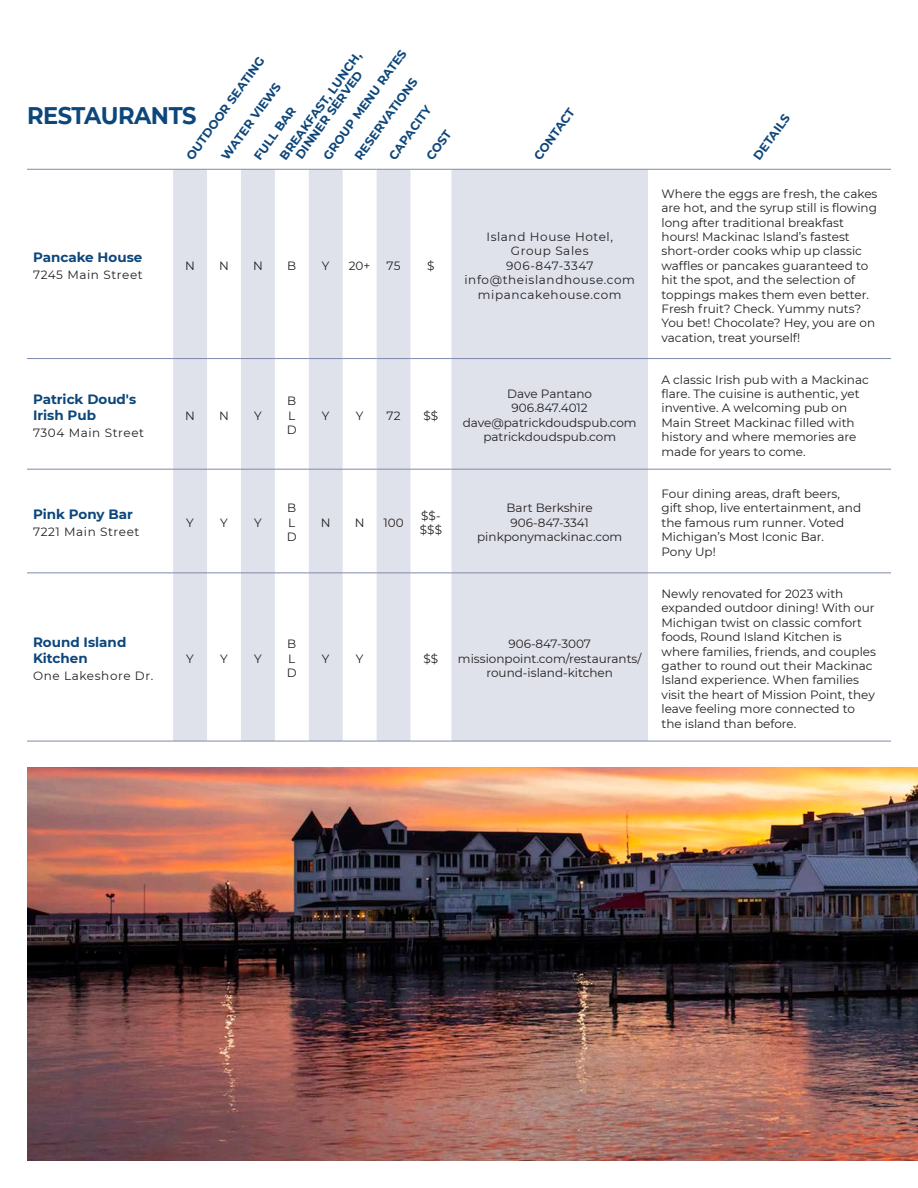
<style>
.page{position:relative;width:918px;height:1188px;background:#fff}
.page>*{position:absolute;margin:0;border:0;box-sizing:border-box;transform-origin:0 0}
.t1{font:700 24px "Montserrat";letter-spacing:-.02em;color:#0d467b;scale:.94 1}
.t2{font:700 13.5px/16.2px "Montserrat";color:#0d467b}
.t3{font:12px/14.4px "Montserrat";color:#231f20}
.t4{font:12px/14.4px "Montserrat";letter-spacing:.05em;color:#231f20;text-align:center}
.t5{font:700 12px "Montserrat";color:#0d467b}
</style>
<div class="page">
<img style="left:27px;top:767px;width:891px;height:394px">
<svg style="left:173px;top:170px;width:475px;height:571px;fill:#dfe1eb"></svg>
<hr style="left:27px;top:169px;width:146px;height:1px;background:#8189ad">
<hr style="left:173px;top:169px;width:34px;height:1px;background:#8189ad">
<hr style="left:207px;top:169px;width:34px;height:1px;background:#8189ad">
<hr style="left:241px;top:169px;width:34px;height:1px;background:#8189ad">
<hr style="left:275px;top:169px;width:34px;height:1px;background:#8189ad">
<hr style="left:309px;top:169px;width:34px;height:1px;background:#8189ad">
<hr style="left:343px;top:169px;width:34px;height:1px;background:#8189ad">
<hr style="left:377px;top:169px;width:34px;height:1px;background:#8189ad">
<hr style="left:411px;top:169px;width:40px;height:1px;background:#8189ad">
<hr style="left:451px;top:169px;width:197px;height:1px;background:#8189ad">
<hr style="left:648px;top:169px;width:243px;height:1px;background:#8189ad">
<hr style="left:27px;top:358px;width:146px;height:1px;background:#8189ad">
<hr style="left:173px;top:358px;width:34px;height:1px;background:#8189ad">
<hr style="left:207px;top:358px;width:34px;height:1px;background:#8189ad">
<hr style="left:241px;top:358px;width:34px;height:1px;background:#8189ad">
<hr style="left:275px;top:358px;width:34px;height:1px;background:#8189ad">
<hr style="left:309px;top:358px;width:34px;height:1px;background:#8189ad">
<hr style="left:343px;top:358px;width:34px;height:1px;background:#8189ad">
<hr style="left:377px;top:358px;width:34px;height:1px;background:#8189ad">
<hr style="left:411px;top:358px;width:40px;height:1px;background:#8189ad">
<hr style="left:451px;top:358px;width:197px;height:1px;background:#8189ad">
<hr style="left:648px;top:358px;width:243px;height:1px;background:#8189ad">
<hr style="left:27px;top:469px;width:146px;height:1px;background:#8189ad">
<hr style="left:173px;top:469px;width:34px;height:1px;background:#8189ad">
<hr style="left:207px;top:469px;width:34px;height:1px;background:#8189ad">
<hr style="left:241px;top:469px;width:34px;height:1px;background:#8189ad">
<hr style="left:275px;top:469px;width:34px;height:1px;background:#8189ad">
<hr style="left:309px;top:469px;width:34px;height:1px;background:#8189ad">
<hr style="left:343px;top:469px;width:34px;height:1px;background:#8189ad">
<hr style="left:377px;top:469px;width:34px;height:1px;background:#8189ad">
<hr style="left:411px;top:469px;width:40px;height:1px;background:#8189ad">
<hr style="left:451px;top:469px;width:197px;height:1px;background:#8189ad">
<hr style="left:648px;top:469px;width:243px;height:1px;background:#8189ad">
<hr style="left:27px;top:573px;width:146px;height:1px;background:#8189ad">
<hr style="left:173px;top:573px;width:34px;height:1px;background:#8189ad">
<hr style="left:207px;top:573px;width:34px;height:1px;background:#8189ad">
<hr style="left:241px;top:573px;width:34px;height:1px;background:#8189ad">
<hr style="left:275px;top:573px;width:34px;height:1px;background:#8189ad">
<hr style="left:309px;top:573px;width:34px;height:1px;background:#8189ad">
<hr style="left:343px;top:573px;width:34px;height:1px;background:#8189ad">
<hr style="left:377px;top:573px;width:34px;height:1px;background:#8189ad">
<hr style="left:411px;top:573px;width:40px;height:1px;background:#8189ad">
<hr style="left:451px;top:573px;width:197px;height:1px;background:#8189ad">
<hr style="left:648px;top:573px;width:243px;height:1px;background:#8189ad">
<hr style="left:27px;top:741px;width:146px;height:1px;background:#8189ad">
<hr style="left:173px;top:741px;width:34px;height:1px;background:#8189ad">
<hr style="left:207px;top:741px;width:34px;height:1px;background:#8189ad">
<hr style="left:241px;top:741px;width:34px;height:1px;background:#8189ad">
<hr style="left:275px;top:741px;width:34px;height:1px;background:#8189ad">
<hr style="left:309px;top:741px;width:34px;height:1px;background:#8189ad">
<hr style="left:343px;top:741px;width:34px;height:1px;background:#8189ad">
<hr style="left:377px;top:741px;width:34px;height:1px;background:#8189ad">
<hr style="left:411px;top:741px;width:40px;height:1px;background:#8189ad">
<hr style="left:451px;top:741px;width:197px;height:1px;background:#8189ad">
<hr style="left:648px;top:741px;width:243px;height:1px;background:#8189ad">
<p class="t5" style="left:319px;top:153px;width:134px;rotate:-54deg">GROUP MENU RATES</p>
<p class="t5" style="left:276px;top:153px;width:131px;rotate:-54deg">BREAKFAST, LUNCH,</p>
<p class="t5" style="left:182px;top:153px;width:126px;rotate:-54deg">OUTDOOR SEATING</p>
<p class="t5" style="left:291px;top:152px;width:106px;rotate:-54deg">DINNER SERVED</p>
<p class="t5" style="left:351px;top:153px;width:99px;rotate:-54deg">RESERVATIONS</p>
<p class="t5" style="left:217px;top:153px;width:94px;rotate:-54deg">WATER VIEWS</p>
<p class="t5" style="left:385px;top:153px;width:65px;rotate:-54deg">CAPACITY</p>
<p class="t5" style="left:250px;top:153px;width:64px;rotate:-54deg">FULL BAR</p>
<p class="t1" style="left:27px;top:98px;width:182px">RESTAURANTS</p>
<p class="t5" style="left:422px;top:153px;width:35px;rotate:-54deg">COST</p>
<p class="t2" style="left:33px;top:249px;width:111px">Pancake House</p>
<p class="t4" style="left:33px;top:267px;width:111px">7245 Main Street</p>
<p class="t3" style="left:185px;top:258px;width:11px">N</p>
<p class="t3" style="left:219px;top:258px;width:11px">N</p>
<p class="t3" style="left:253px;top:258px;width:11px">N</p>
<p class="t3" style="left:287px;top:258px;width:11px">B</p>
<p class="t3" style="left:322px;top:258px;width:9px">Y</p>
<p class="t3" style="left:349px;top:258px;width:23px">20+</p>
<p class="t3" style="left:386px;top:258px;width:16px">75</p>
<p class="t3" style="left:427px;top:258px;width:9px">$</p>
<p class="t5" style="left:530px;top:153px;width:62px;rotate:-54deg">CONTACT</p>
<p class="t5" style="left:749px;top:153px;width:54px;rotate:-54deg">DETAILS</p>
<p class="t4" style="left:486px;top:229px;width:128px">Island House Hotel,<br>Group Sales</p>
<p class="t4" style="left:506px;top:258px;width:89px">906-847-3347</p>
<p class="t4" style="left:464px;top:272px;width:172px">info@theislandhouse.com mipancakehouse.com</p>
<p class="t3" style="left:662px;top:186px;width:217px">Where the eggs are fresh, the cakes are hot, and the syrup still is flowing long after traditional breakfast hours! Mackinac Island’s fastest short-order cooks whip up classic waffles or pancakes guaranteed to hit the spot, and the selection of toppings makes them even better.<br>Fresh fruit? Check. Yummy nuts?<br>You bet! Chocolate? Hey, you are on vacation, treat yourself!</p>
<p class="t2" style="left:33px;top:391px;width:105px">Patrick Doud's<br>Irish Pub</p>
<p class="t4" style="left:33px;top:425px;width:113px">7304 Main Street</p>
<p class="t3" style="left:185px;top:408px;width:11px">N</p>
<p class="t3" style="left:219px;top:408px;width:11px">N</p>
<p class="t3" style="left:254px;top:408px;width:9px">Y</p>
<p class="t3" style="left:287px;top:393px;width:11px">B</p>
<p class="t3" style="left:288px;top:408px;width:9px">L</p>
<p class="t3" style="left:287px;top:422px;width:11px">D</p>
<p class="t3" style="left:322px;top:408px;width:9px">Y</p>
<p class="t3" style="left:356px;top:408px;width:9px">Y</p>
<p class="t3" style="left:387px;top:408px;width:15px">72</p>
<p class="t3" style="left:424px;top:408px;width:16px">$$</p>
<p class="t3" style="left:507px;top:386px;width:86px;text-align:center">Dave Pantano<br>906.847.4012</p>
<p class="t3" style="left:463px;top:415px;width:175px">dave@patrickdoudspub.com</p>
<p class="t3" style="left:483px;top:429px;width:134px">patrickdoudspub.com</p>
<p class="t3" style="left:662px;top:372px;width:209px">A classic Irish pub with a Mackinac flare. The cuisine is authentic, yet inventive. A welcoming pub on<br>Main Street Mackinac filled with history and where memories are made for years to come.</p>
<p class="t2" style="left:33px;top:506px;width:102px">Pink Pony Bar</p>
<p class="t4" style="left:33px;top:524px;width:108px">7221 Main Street</p>
<p class="t2" style="left:33px;top:634px;width:95px">Round Island<br>Kitchen</p>
<p class="t4" style="left:33px;top:668px;width:122px">One Lakeshore Dr.</p>
<p class="t3" style="left:186px;top:515px;width:9px">Y</p>
<p class="t3" style="left:220px;top:515px;width:9px">Y</p>
<p class="t3" style="left:254px;top:515px;width:9px">Y</p>
<p class="t3" style="left:186px;top:651px;width:9px">Y</p>
<p class="t3" style="left:220px;top:651px;width:9px">Y</p>
<p class="t3" style="left:254px;top:651px;width:9px">Y</p>
<p class="t3" style="left:287px;top:501px;width:11px">B</p>
<p class="t3" style="left:288px;top:515px;width:9px">L</p>
<p class="t3" style="left:287px;top:529px;width:11px">D</p>
<p class="t3" style="left:287px;top:636px;width:11px">B</p>
<p class="t3" style="left:288px;top:651px;width:9px">L</p>
<p class="t3" style="left:287px;top:665px;width:11px">D</p>
<p class="t3" style="left:321px;top:515px;width:11px">N</p>
<p class="t3" style="left:355px;top:515px;width:11px">N</p>
<p class="t3" style="left:383px;top:515px;width:22px">100</p>
<p class="t3" style="left:420px;top:508px;width:24px">$$- $$$</p>
<p class="t3" style="left:507px;top:501px;width:88px;text-align:center">Bart Berkshire<br>906-847-3341</p>
<p class="t3" style="left:477px;top:529px;width:147px">pinkponymackinac.com</p>
<p class="t3" style="left:322px;top:651px;width:9px">Y</p>
<p class="t3" style="left:356px;top:651px;width:9px">Y</p>
<p class="t3" style="left:424px;top:651px;width:16px">$$</p>
<p class="t3" style="left:508px;top:636px;width:84px">906-847-3007</p>
<p class="t3" style="left:458px;top:651px;width:185px;text-align:center">missionpoint.com/restaurants/ round-island-kitchen</p>
<p class="t3" style="left:662px;top:486px;width:201px">Four dining areas, draft beers, gift shop, live entertainment, and the famous rum runner. Voted<br>Michigan’s Most Iconic Bar.<br>Pony Up!</p>
<p class="t3" style="left:662px;top:586px;width:216px">Newly renovated for 2023 with expanded outdoor dining! With our<br>Michigan twist on classic comfort foods, Round Island Kitchen is where families, friends, and couples gather to round out their Mackinac<br>Island experience. When families visit the heart of Mission Point, they leave feeling more connected to the island than before.</p>
</div>
